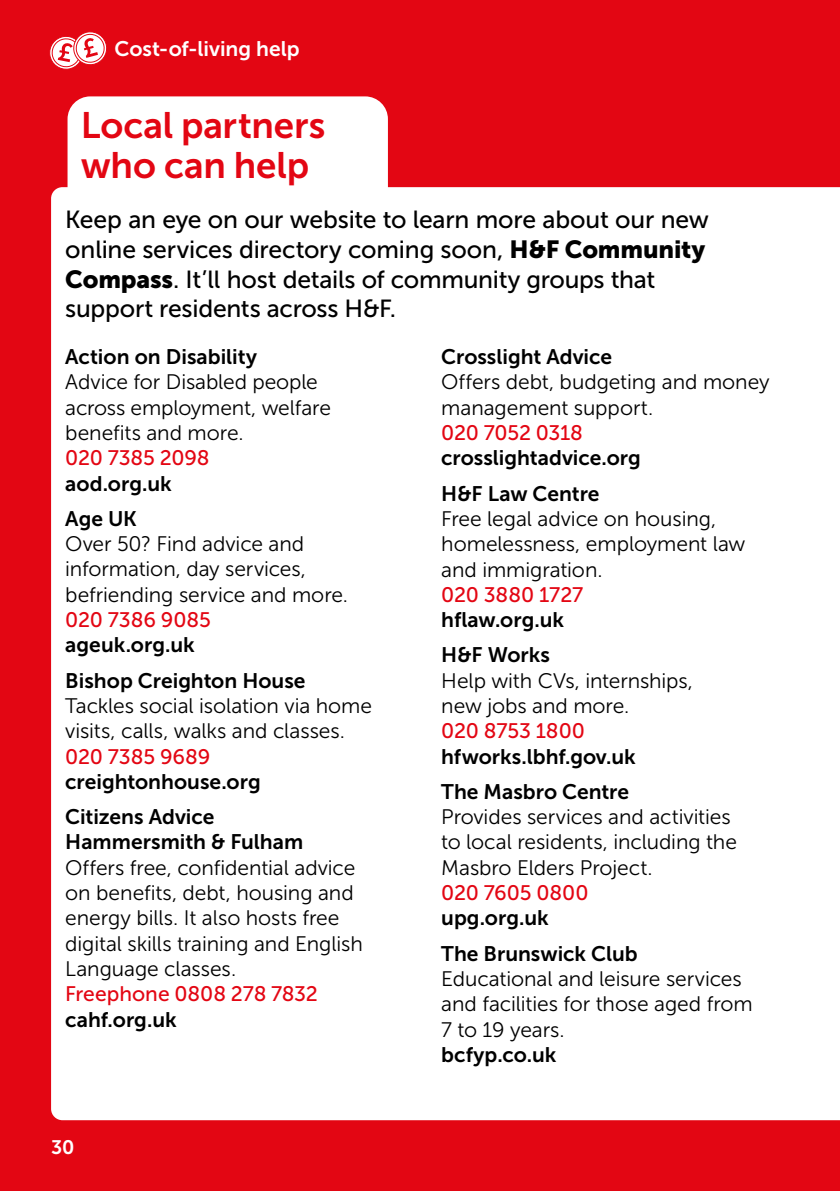
<style>
.page{position:relative;width:840px;height:1191px;background:#fff}
.page>*{position:absolute;margin:0;border:0;box-sizing:border-box;transform-origin:0 0}
.COL_article_title_M_h2{font:36.8px/40px "Museo Sans 700";letter-spacing:-.005em;color:#e30613}
.COL_Standfirst_M_p{font:24.8px/29.6px "Museo Sans 500";letter-spacing:-.01em;color:#000}
.Body_text_M_p{font:21px/25.4px "Museo Sans 300";letter-spacing:-.005em;color:#000}
.COL_listing_name_M_h3{font:21px/25.4px "Museo Sans 700";color:#000}
.COL_listings_URLs_last_line_700_M_p{font:21px "Museo Sans 700";color:#000}
.COL_listings_URLs_first_line_500_M_p{font:21px "Museo Sans 500";letter-spacing:-.005em;color:#e30613}
.t1{font:21px "Museo Sans 700";color:#fff}
.t2{font:19.6px "Museo Sans 700";color:#fff}
.s1{font-family:"Museo Sans 900"}
</style>
<div class="page">
<hr style="left:839px;top:0;width:1px;height:1191px;background:#e30613">
<div style="left:0;top:0;width:839px;height:1191px;background:#e30613"></div>
<svg style="left:49px;top:31px;width:58px;height:39px"></svg>
<div style="left:51px;top:187px;width:788px;height:933px;background:#fff"></div>
<div style="left:67px;top:96px;width:320px;height:102px;background:#fff"></div>
<p class="t1" style="left:115px;top:37px;width:186px">Cost-of-living help</p>
<h2 class="COL_article_title_M_h2" style="left:81px;top:106px;width:246px">Local partners who can help</h2>
<p class="COL_Standfirst_M_p" style="left:65px;top:205px;width:645px">Keep an eye on our website to learn more about our new online services directory coming soon, <span class="s1">H&amp;F Community Compass</span>. It’ll host details of community groups that support residents across H&amp;F.</p>
<h3 class="COL_listing_name_M_h3" style="left:65px;top:344px;width:193px">Action on Disability</h3>
<p class="Body_text_M_p" style="left:65px;top:369px;width:267px">Advice for Disabled people across employment, welfare benefits and more.</p>
<p class="COL_listings_URLs_first_line_500_M_p" style="left:65px;top:446px;width:146px">020 7385 2098</p>
<p class="COL_listings_URLs_last_line_700_M_p" style="left:65px;top:472px;width:108px">aod.org.uk</p>
<h3 class="COL_listing_name_M_h3" style="left:65px;top:506px;width:73px">Age UK</h3>
<p class="Body_text_M_p" style="left:65px;top:531px;width:284px">Over 50? Find advice and information, day services, befriending service and more.</p>
<p class="COL_listings_URLs_first_line_500_M_p" style="left:65px;top:608px;width:147px">020 7386 9085</p>
<p class="COL_listings_URLs_last_line_700_M_p" style="left:65px;top:633px;width:131px">ageuk.org.uk</p>
<h3 class="COL_listing_name_M_h3" style="left:65px;top:667px;width:242px">Bishop Creighton House</h3>
<p class="Body_text_M_p" style="left:65px;top:693px;width:308px">Tackles social isolation via home visits, calls, walks and classes.</p>
<p class="COL_listings_URLs_first_line_500_M_p" style="left:65px;top:745px;width:147px">020 7385 9689</p>
<p class="COL_listings_URLs_last_line_700_M_p" style="left:65px;top:770px;width:197px">creightonhouse.org</p>
<h3 class="COL_listing_name_M_h3" style="left:65px;top:804px;width:239px">Citizens Advice<br>Hammersmith &amp; Fulham</h3>
<p class="Body_text_M_p" style="left:65px;top:855px;width:299px">Offers free, confidential advice on benefits, debt, housing and energy bills. It also hosts free digital skills training and English<br>Language classes.</p>
<p class="COL_listings_URLs_first_line_500_M_p" style="left:65px;top:982px;width:254px">Freephone 0808 278 7832</p>
<p class="COL_listings_URLs_last_line_700_M_p" style="left:65px;top:1007px;width:113px">cahf.org.uk</p>
<h3 class="COL_listing_name_M_h3" style="left:441px;top:344px;width:172px">Crosslight Advice</h3>
<p class="Body_text_M_p" style="left:441px;top:370px;width:329px">Offers debt, budgeting and money management support.</p>
<p class="COL_listings_URLs_first_line_500_M_p" style="left:441px;top:421px;width:143px">020 7052 0318</p>
<p class="COL_listings_URLs_last_line_700_M_p" style="left:441px;top:446px;width:201px">crosslightadvice.org</p>
<h3 class="COL_listing_name_M_h3" style="left:441px;top:480px;width:160px">H&amp;F Law Centre</h3>
<p class="Body_text_M_p" style="left:441px;top:506px;width:305px">Free legal advice on housing, homelessness, employment law and immigration.</p>
<p class="COL_listings_URLs_first_line_500_M_p" style="left:441px;top:583px;width:143px">020 3880 1727</p>
<p class="COL_listings_URLs_last_line_700_M_p" style="left:441px;top:608px;width:124px">hflaw.org.uk</p>
<h3 class="COL_listing_name_M_h3" style="left:441px;top:642px;width:110px">H&amp;F Works</h3>
<p class="Body_text_M_p" style="left:441px;top:668px;width:253px">Help with CVs, internships, new jobs and more.</p>
<p class="COL_listings_URLs_first_line_500_M_p" style="left:441px;top:719px;width:145px">020 8753 1800</p>
<p class="COL_listings_URLs_last_line_700_M_p" style="left:441px;top:744px;width:196px">hfworks.lbhf.gov.uk</p>
<h3 class="COL_listing_name_M_h3" style="left:441px;top:779px;width:189px">The Masbro Centre</h3>
<p class="Body_text_M_p" style="left:441px;top:804px;width:297px">Provides services and activities to local residents, including the<br>Masbro Elders Project.</p>
<p class="COL_listings_URLs_first_line_500_M_p" style="left:441px;top:881px;width:149px">020 7605 0800</p>
<p class="COL_listings_URLs_last_line_700_M_p" style="left:441px;top:906px;width:109px">upg.org.uk</p>
<h3 class="COL_listing_name_M_h3" style="left:441px;top:940px;width:198px">The Brunswick Club</h3>
<p class="Body_text_M_p" style="left:441px;top:966px;width:313px">Educational and leisure services and facilities for those aged from<br>7 to 19 years.</p>
<p class="COL_listings_URLs_last_line_700_M_p" style="left:441px;top:1043px;width:117px">bcfyp.co.uk</p>
<p class="t2" style="left:51px;top:1136px;width:25px">30</p>
</div>
